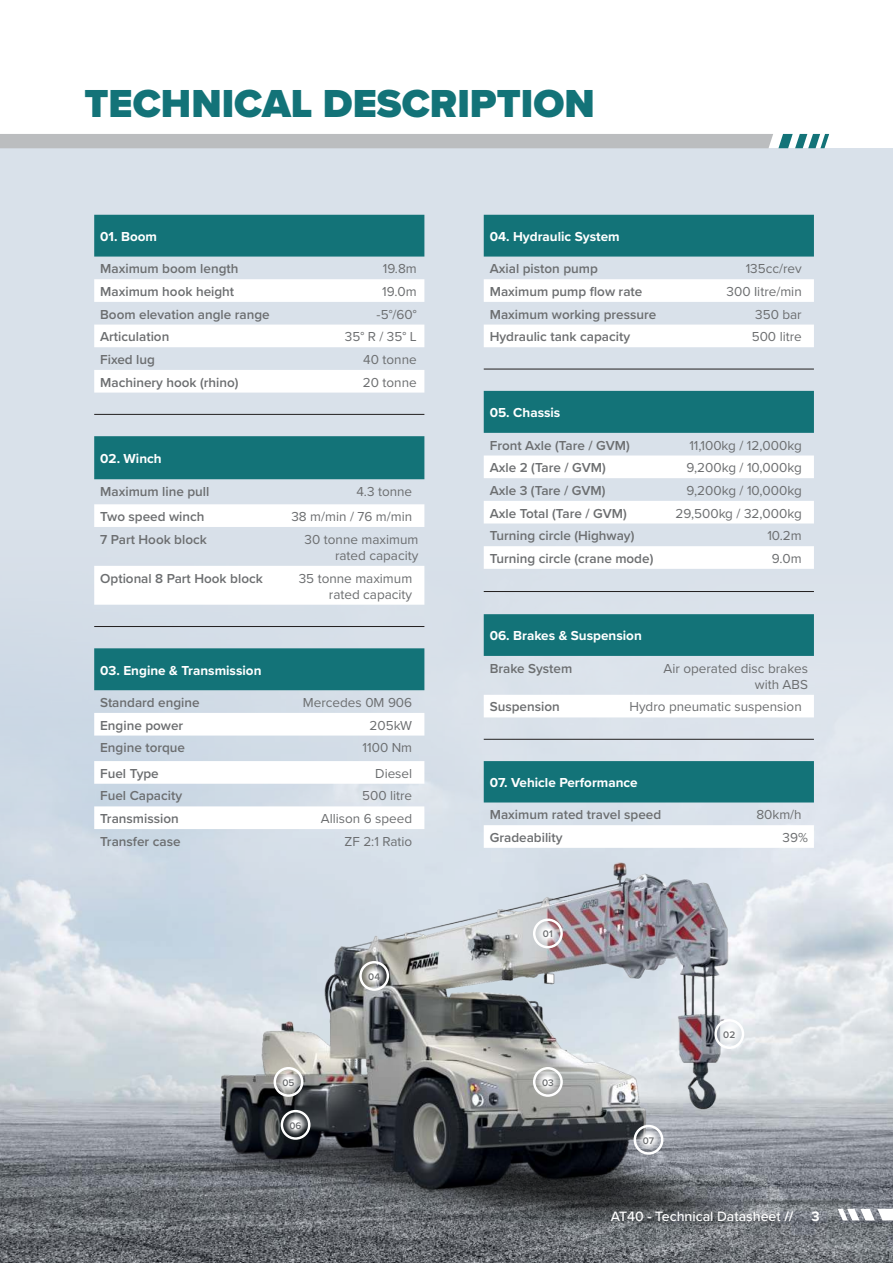
<style>
.page{position:relative;width:893px;height:1263px;background:#fff}
.page>*{position:absolute;margin:0;border:0;box-sizing:border-box;transform-origin:0 0}
.t1{font:900 40.5px "Proxima Nova";color:#137378}
.t2{font:500 14.1px "Proxima Nova";color:#fff}
.t3{font:700 14.1px "Proxima Nova";color:#fff}
.t4{font:600 13.5px "Proxima Nova";color:#6c6e70}
.t5{font:13.5px/16.2px "Proxima Nova";color:#6c6e70;text-align:right}
.t6{font:700 13.5px "Proxima Nova";color:#fff}
.t7{font:600 9.9px "Proxima Nova";color:#6c6e70}
.s1{font-weight:700}
</style>
<div class="page">
<div style="left:0;top:148px;width:893px;height:1115px;background:#d9e1ea"></div>
<img style="left:0;top:504px;width:893px;height:759px">
<img style="left:43px;top:831px;width:850px;height:432px">
<svg style="left:0;top:134px;width:829px;height:14px;background:#b7bcbe"></svg>
<div style="left:94px;top:215px;width:330px;height:42px;background:#137378"></div>
<svg style="left:94px;top:279px;width:330px;height:550px"></svg>
<hr style="left:94px;top:414px;width:330px;height:1px;background:#221f1f">
<hr style="left:94px;top:626px;width:330px;height:1px;background:#221f1f">
<div style="left:484px;top:215px;width:330px;height:42px;background:#137378"></div>
<svg style="left:484px;top:279px;width:330px;height:569px"></svg>
<hr style="left:484px;top:369px;width:330px;height:1px;background:#221f1f">
<hr style="left:484px;top:591px;width:330px;height:1px;background:#221f1f">
<hr style="left:484px;top:739px;width:330px;height:1px;background:#221f1f">
<div style="left:533px;top:918px;width:30px;height:30px;border:2px solid #fff;border-radius:50%"></div>
<svg style="left:534px;top:920px;width:27px;height:26px"></svg>
<div style="left:543px;top:929px;width:9px;height:9px;background:#fff;border-radius:50%"></div>
<div style="left:714px;top:1019px;width:30px;height:30px;border:2px solid #fff;border-radius:50%"></div>
<svg style="left:716px;top:1021px;width:26px;height:26px"></svg>
<div style="left:725px;top:1029px;width:9px;height:10px;background:#fff;border-radius:50%"></div>
<div style="left:533px;top:1067px;width:30px;height:30px;border:2px solid #fff;border-radius:50%"></div>
<svg style="left:534px;top:1068px;width:27px;height:27px"></svg>
<div style="left:543px;top:1077px;width:9px;height:9px;background:#fff;border-radius:50%"></div>
<div style="left:274px;top:1067px;width:29px;height:30px;border:2px solid #fff;border-radius:50%"></div>
<svg style="left:275px;top:1068px;width:27px;height:27px"></svg>
<div style="left:284px;top:1077px;width:9px;height:9px;background:#fff;border-radius:50%"></div>
<div style="left:359px;top:961px;width:30px;height:30px;border:2px solid #fff;border-radius:50%"></div>
<svg style="left:361px;top:962px;width:26px;height:27px"></svg>
<div style="left:370px;top:971px;width:9px;height:9px;background:#fff;border-radius:50%"></div>
<div style="left:281px;top:1110px;width:29px;height:30px;border:2px solid #fff;border-radius:50%"></div>
<svg style="left:282px;top:1111px;width:27px;height:27px"></svg>
<div style="left:291px;top:1120px;width:9px;height:9px;background:#fff;border-radius:50%"></div>
<div style="left:634px;top:1125px;width:29px;height:30px;border:2px solid #fff;border-radius:50%"></div>
<svg style="left:635px;top:1126px;width:27px;height:27px"></svg>
<div style="left:644px;top:1135px;width:9px;height:9px;background:#fff;border-radius:50%"></div>
<svg style="left:838px;top:1209px;width:55px;height:11px"></svg>
<h1 class="t1" style="left:85px;top:87px;width:512px">TECHNICAL DESCRIPTION</h1>
<p class="t6" style="left:100px;top:231px;width:58px">01. Boom</p>
<p class="t4" style="left:100px;top:263px;width:140px">Maximum boom length</p>
<p class="t5" style="left:383px;top:261px;width:35px">19.8m</p>
<p class="t4" style="left:100px;top:286px;width:136px">Maximum hook height</p>
<p class="t5" style="left:382px;top:284px;width:36px">19.0m</p>
<p class="t4" style="left:100px;top:308px;width:171px">Boom elevation angle range</p>
<p class="t5" style="left:377px;top:307px;width:42px">-5°/60°</p>
<p class="t4" style="left:100px;top:331px;width:71px">Articulation</p>
<p class="t5" style="left:345px;top:329px;width:73px">35° R / 35° L</p>
<p class="t4" style="left:100px;top:354px;width:56px">Fixed lug</p>
<p class="t5" style="left:363px;top:352px;width:55px">40 tonne</p>
<p class="t4" style="left:100px;top:376px;width:140px">Machinery hook (rhino)</p>
<p class="t5" style="left:363px;top:375px;width:55px">20 tonne</p>
<p class="t6" style="left:100px;top:453px;width:63px">02. Winch</p>
<p class="t4" style="left:100px;top:486px;width:111px">Maximum line pull</p>
<p class="t5" style="left:356px;top:484px;width:57px">4.3 tonne</p>
<p class="t4" style="left:100px;top:511px;width:106px">Two speed winch</p>
<p class="t5" style="left:291px;top:509px;width:122px">38 m/min / 76 m/min</p>
<p class="t4" style="left:100px;top:533px;width:108px">7 Part Hook block</p>
<p class="t5" style="left:305px;top:532px;width:115px">30 tonne maximum rated capacity</p>
<p class="t4" style="left:100px;top:572px;width:164px">Optional 8 Part Hook block</p>
<p class="t5" style="left:299px;top:571px;width:115px">35 tonne maximum rated capacity</p>
<p class="t6" style="left:100px;top:664px;width:163px">03. Engine &amp; Transmission</p>
<p class="t4" style="left:100px;top:697px;width:101px">Standard engine</p>
<p class="t5" style="left:303px;top:695px;width:111px">Mercedes 0M 906</p>
<p class="t4" style="left:100px;top:719px;width:85px">Engine power</p>
<p class="t5" style="left:369px;top:718px;width:44px">205kW</p>
<p class="t4" style="left:100px;top:742px;width:86px">Engine torque</p>
<p class="t5" style="left:363px;top:740px;width:51px">1100 Nm</p>
<p class="t4" style="left:100px;top:768px;width:60px">Fuel Type</p>
<p class="t5" style="left:375px;top:766px;width:39px">Diesel</p>
<p class="t4" style="left:100px;top:790px;width:84px">Fuel Capacity</p>
<p class="t5" style="left:362px;top:789px;width:52px">500 litre</p>
<p class="t4" style="left:100px;top:813px;width:80px">Transmission</p>
<p class="t5" style="left:321px;top:811px;width:93px">Allison 6 speed</p>
<p class="t4" style="left:100px;top:836px;width:82px">Transfer case</p>
<p class="t5" style="left:345px;top:834px;width:69px">ZF 2:1 Ratio</p>
<p class="t7" style="left:368px;top:972px;width:13px">04</p>
<p class="t6" style="left:490px;top:231px;width:131px">04. Hydraulic System</p>
<p class="t4" style="left:490px;top:263px;width:110px">Axial piston pump</p>
<p class="t5" style="left:746px;top:261px;width:58px">135cc/rev</p>
<p class="t4" style="left:490px;top:286px;width:154px">Maximum pump flow rate</p>
<p class="t5" style="left:727px;top:284px;width:77px">300 Iitre/min</p>
<p class="t4" style="left:490px;top:308px;width:168px">Maximum working pressure</p>
<p class="t5" style="left:755px;top:307px;width:48px">350 bar</p>
<p class="t4" style="left:490px;top:331px;width:142px">Hydraulic tank capacity</p>
<p class="t5" style="left:752px;top:329px;width:52px">500 litre</p>
<p class="t6" style="left:490px;top:407px;width:72px">05. Chassis</p>
<p class="t4" style="left:490px;top:439px;width:142px">Front Axle (Tare / GVM)</p>
<p class="t5" style="left:689px;top:438px;width:114px">11,100kg / 12,000kg</p>
<p class="t4" style="left:490px;top:462px;width:118px">Axle 2 (Tare / GVM)</p>
<p class="t5" style="left:687px;top:460px;width:117px">9,200kg / 10,000kg</p>
<p class="t4" style="left:490px;top:485px;width:117px">Axle 3 (Tare / GVM)</p>
<p class="t5" style="left:687px;top:483px;width:117px">9,200kg / 10,000kg</p>
<p class="t4" style="left:490px;top:507px;width:139px">Axle Total (Tare / GVM)</p>
<p class="t5" style="left:676px;top:506px;width:128px">29,500kg / 32,000kg</p>
<p class="t4" style="left:490px;top:530px;width:146px">Turning circle (Highway)</p>
<p class="t5" style="left:767px;top:528px;width:36px">10.2m</p>
<p class="t4" style="left:490px;top:553px;width:165px">Turning circle (crane mode)</p>
<p class="t5" style="left:772px;top:551px;width:31px">9.0m</p>
<p class="t6" style="left:490px;top:630px;width:154px">06. Brakes &amp; Suspension</p>
<p class="t4" style="left:490px;top:662px;width:84px">Brake System</p>
<p class="t5" style="left:663px;top:661px;width:146px">Air operated disc brakes with ABS</p>
<p class="t4" style="left:490px;top:701px;width:72px">Suspension</p>
<p class="t5" style="left:629px;top:700px;width:174px">Hydro pneumatic suspension</p>
<p class="t6" style="left:490px;top:777px;width:149px">07. Vehicle Performance</p>
<p class="t4" style="left:490px;top:809px;width:173px">Maximum rated travel speed</p>
<p class="t5" style="left:756px;top:807px;width:47px">80km/h</p>
<p class="t4" style="left:490px;top:832px;width:74px">Gradeability</p>
<p class="t5" style="left:783px;top:830px;width:27px">39%</p>
<p class="t7" style="left:543px;top:930px;width:11px">01</p>
<p class="t7" style="left:723px;top:1030px;width:13px">02</p>
<p class="t7" style="left:282px;top:1078px;width:14px">05</p>
<p class="t7" style="left:542px;top:1078px;width:13px">03</p>
<p class="t7" style="left:290px;top:1121px;width:14px">06</p>
<p class="t7" style="left:643px;top:1136px;width:13px">07</p>
<p class="t2" style="left:611px;top:1210px;width:184px">AT40 - Technical Datasheet <span class="s1">//</span></p>
<p class="t3" style="left:812px;top:1210px;width:10px">3</p>
</div>
